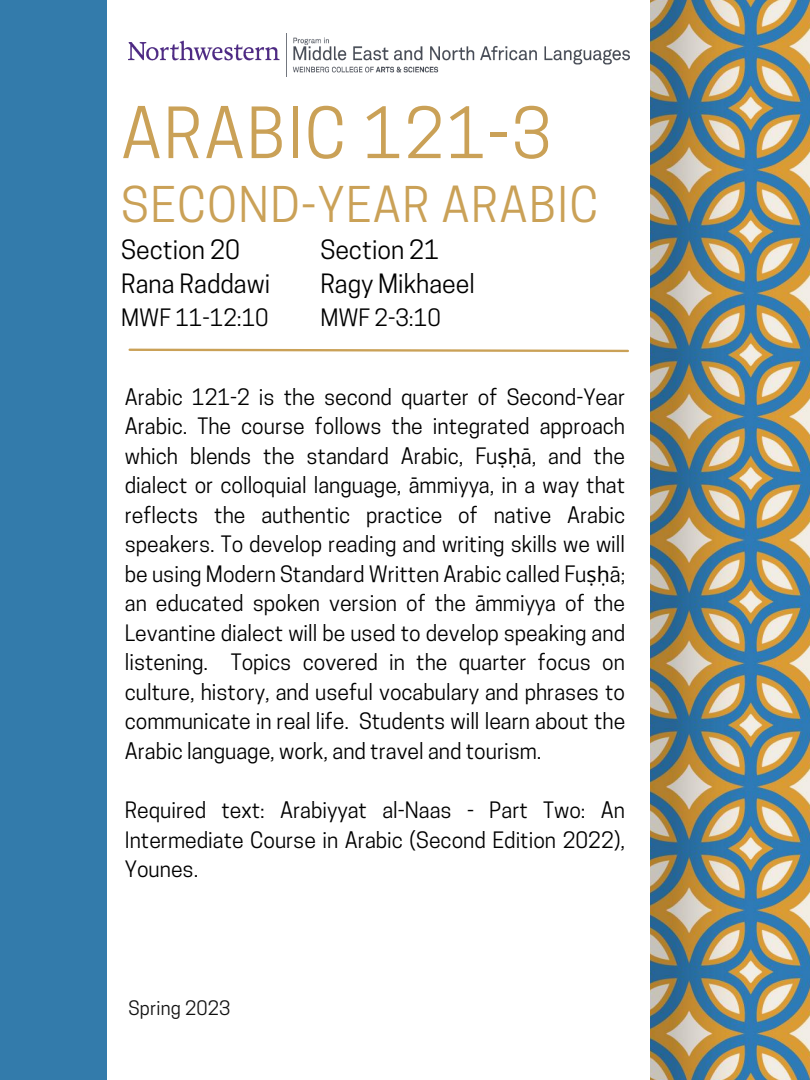
<style>
.page{position:relative;width:810px;height:1080px;background:#fff}
.page>*{position:absolute;margin:0;border:0;box-sizing:border-box;transform-origin:0 0}
.t1{font:66.19px "Cooper Hewitt";letter-spacing:.03em;color:#caa157}
.t2{font:46.25px "Cooper Hewitt";letter-spacing:.03em;color:#caa157}
.t3{font:25px/34.7px "Cooper Hewitt";color:#000}
.t4{font:22.5px "Cooper Hewitt";color:#000}
.t5{font:21.25px/29.5px "Cooper Hewitt";color:#000;text-align:justify}
.t6{font:18.75px "Cooper Hewitt";letter-spacing:.01em;color:#121212}
.s1{font-family:"Noto Sans"}
</style>
<div class="page">
<div style="left:0;top:0;width:107px;height:1080px;background:#337bab"></div>
<img style="left:128px;top:34px;width:501px;height:42px">
<svg style="left:128px;top:348px;width:501px;height:5px"></svg>
<img style="left:651px;top:0;width:159px;height:1080px">
<h1 class="t1" style="left:121px;top:108px;width:432px">ARABIC 121-3</h1>
<h2 class="t2" style="left:121px;top:187px;width:479px">SECOND-YEAR ARABIC</h2>
<p class="t3" style="left:121px;top:235px;width:150px">Section 20<br>Rana Raddawi</p>
<p class="t4" style="left:121px;top:309px;width:149px">MWF 11-12:10</p>
<p class="t3" style="left:320px;top:235px;width:156px">Section 21<br>Ragy Mikhaeel</p>
<p class="t4" style="left:320px;top:309px;width:122px">MWF 2-3:10</p>
<p class="t5" style="left:125px;top:385px;width:502px">Arabic 121-2 is the second quarter of Second-Year Arabic. The course follows the integrated approach which blends the standard Arabic, Fu<span class="s1">ṣḥ</span>ā, and the dialect or colloquial language, āmmiyya, in a way that reflects the authentic practice of native Arabic speakers. To develop reading and writing skills we will be using Modern Standard Written Arabic called Fu<span class="s1">ṣḥ</span>ā; an educated spoken version of the āmmiyya of the Levantine dialect will be used to develop speaking and listening. Topics covered in the quarter focus on culture, history, and useful vocabulary and phrases to communicate in real life. Students will learn about the Arabic language, work, and travel and tourism.</p>
<p class="t5" style="left:125px;top:798px;width:502px">Required text: Arabiyyat al-Naas - Part Two: An Intermediate Course in Arabic (Second Edition 2022), Younes.</p>
<p class="t6" style="left:128px;top:1001px;width:104px">Spring 2023</p>
</div>
